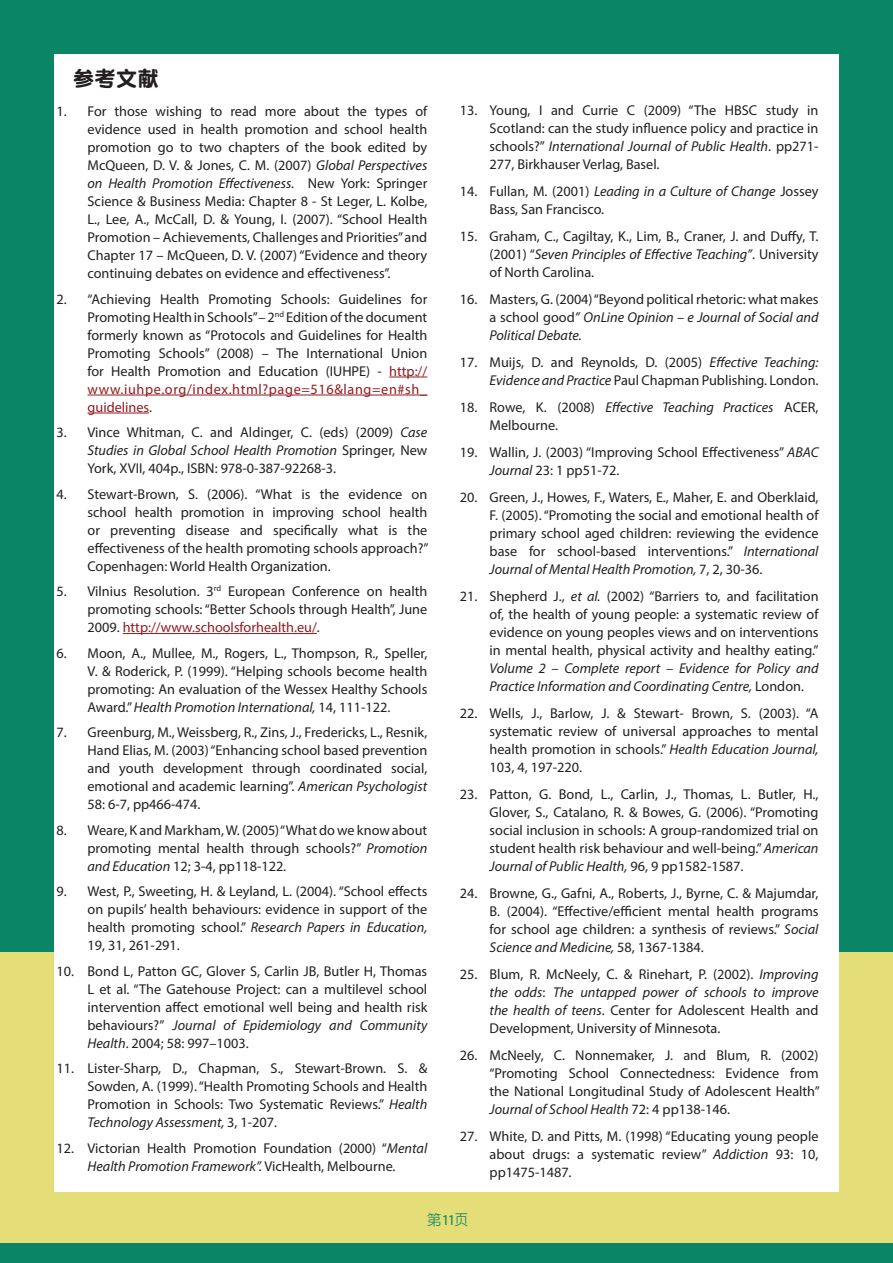
<style>
.page{position:relative;width:893px;height:1263px;background:#fff}
.page>*{position:absolute;margin:0;border:0;box-sizing:border-box;transform-origin:0 0}
.t1{font:21px "DFP Yuan W9";color:#231f20}
.t2{font:15px "DFP Yuan W3";color:#0a8666}
.t3{font:14.25px/18px "Myriad Pro";color:#231f20;text-align:justify}
.t4{font:italic 14.25px/18px "Myriad Pro";color:#231f20}
.s1{font-style:italic}
.s2{color:#951a1d}
.s3{font-style:normal}
.s4{font-family:"Myriad Pro"}
</style>
<div class="page">
<div style="left:0;top:932px;width:893px;height:331px;background:#e5dd77"></div>
<div style="left:0;top:0;width:893px;height:951px;background:#0a8666"></div>
<div style="left:0;top:1244px;width:893px;height:19px;background:#0a8666"></div>
<div style="left:54px;top:54px;width:785px;height:1138px;background:#fff"></div>
<hr style="left:389px;top:377px;width:38px;height:1px;background:#951a1d">
<hr style="left:88px;top:395px;width:339px;height:1px;background:#951a1d">
<hr style="left:88px;top:413px;width:61px;height:1px;background:#951a1d">
<hr style="left:123px;top:633px;width:194px;height:1px;background:#951a1d">
<h1 class="t1" style="left:73px;top:67px;width:87px">参考文献</h1>
<p class="t3" style="left:88px;top:102px;width:341px;text-indent:-31px">1. For those wishing to read more about the types of evidence used in health promotion and school health promotion go to two chapters of the book edited by McQueen, D. V. &amp; Jones, C. M. (2007) <span class="s1">Global Perspectives on Health Promotion Effectiveness</span>. New York: Springer Science &amp; Business Media: Chapter 8 - St Leger, L. Kolbe, L., Lee, A., McCall, D. &amp; Young, I. (2007). “School Health Promotion – Achievements, Challenges and Priorities” and Chapter 17 – McQueen, D. V. (2007) “Evidence and theory continuing debates on evidence and effectiveness”.</p>
<p class="t3" style="left:88px;top:290px;width:341px;text-indent:-31px">2. “Achieving Health Promoting Schools: Guidelines for Promoting Health in Schools” – 2<sup>nd</sup> Edition of the document formerly known as “Protocols and Guidelines for Health Promoting Schools” (2008) – The International Union for Health Promotion and Education (IUHPE) - <span class="s2">http:// www.iuhpe.org/index.html?page=516&amp;lang=en#sh_ guidelines</span>.</p>
<p class="t3" style="left:88px;top:423px;width:341px;text-indent:-31px">3. Vince Whitman, C. and Aldinger, C. (eds) (2009) <span class="s1">Case Studies in Global School Health Promotion</span> Springer, New York, XVII, 404p., ISBN: 978-0-387-92268-3.</p>
<p class="t3" style="left:88px;top:485px;width:342px;text-indent:-31px">4. Stewart-Brown, S. (2006). “What is the evidence on school health promotion in improving school health or preventing disease and specifically what is the effectiveness of the health promoting schools approach?” Copenhagen: World Health Organization.</p>
<p class="t3" style="left:88px;top:582px;width:341px;text-indent:-31px">5. Vilnius Resolution. 3<sup>rd</sup> European Conference on health promoting schools: “Better Schools through Health”, June 2009. <span class="s2">http://www.schoolsforhealth.eu/</span>.</p>
<p class="t3" style="left:88px;top:644px;width:341px;text-indent:-31px">6. Moon, A., Mullee, M., Rogers, L., Thompson, R., Speller, V. &amp; Roderick, P. (1999). “Helping schools become health promoting: An evaluation of the Wessex Healthy Schools Award.” <span class="s1">Health Promotion International,</span> 14, 111-122.</p>
<p class="t3" style="left:88px;top:723px;width:341px;text-indent:-31px">7. Greenburg, M., Weissberg, R., Zins, J., Fredericks, L., Resnik, Hand Elias, M. (2003) “Enhancing school based prevention and youth development through coordinated social, emotional and academic learning”. <span class="s1">American Psychologist </span>58: 6-7, pp466-474.</p>
<p class="t3" style="left:88px;top:820px;width:341px;text-indent:-31px">8. Weare, K and Markham, W. (2005) “What do we know about promoting mental health through schools?” <span class="s1">Promotion and Education</span> 12; 3-4, pp118-122.</p>
<p class="t3" style="left:88px;top:882px;width:341px;text-indent:-31px">9. West, P., Sweeting, H. &amp; Leyland, L. (2004). “School effects on pupils’ health behaviours: evidence in support of the health promoting school.” <span class="s1">Research Papers in Education, </span>19, 31, 261-291.</p>
<p class="t3" style="left:88px;top:961px;width:341px;text-indent:-31px">10. Bond L, Patton GC, Glover S, Carlin JB, Butler H, Thomas L et al. “The Gatehouse Project: can a multilevel school intervention affect emotional well being and health risk behaviours?” <span class="s1">Journal of Epidemiology and Community Health</span>. 2004; 58: 997–1003.</p>
<p class="t3" style="left:88px;top:1059px;width:341px;text-indent:-31px">11. Lister-Sharp, D., Chapman, S., Stewart-Brown. S. &amp; Sowden, A. (1999). “Health Promoting Schools and Health Promotion in Schools: Two Systematic Reviews.” <span class="s1">Health Technology Assessment,</span> 3, 1-207.</p>
<p class="t3" style="left:56px;top:1138px;width:372px;text-align:center">12. Victorian Health Promotion Foundation (2000) “<span class="s1">Mental<br>Health Promotion Framework”.</span> VicHealth, Melbourne.</p>
<p class="t3" style="left:490px;top:101px;width:330px;text-indent:-30px">13. Young, I and Currie C (2009) “The HBSC study in Scotland: can the study influence policy and practice in schools?” <span class="s1">International Journal of Public Health</span>. pp271- 277, Birkhauser Verlag, Basel.</p>
<p class="t3" style="left:490px;top:182px;width:330px;text-indent:-30px">14. Fullan, M. (2001) <span class="s1">Leading in a Culture of Change</span> Jossey<br>Bass, San Francisco.</p>
<p class="t3" style="left:490px;top:227px;width:330px;text-indent:-30px">15. Graham, C., Cagiltay, K., Lim, B., Craner, J. and Duffy, T. (2001) “<span class="s1">Seven Principles of Effective Teaching”</span>. University of North Carolina.</p>
<p class="t3" style="left:490px;top:290px;width:330px;text-indent:-30px">16. Masters, G. (2004) “Beyond political rhetoric: what makes a school good<span class="s1">” OnLine Opinion – e Journal of Social and Political Debate.</span></p>
<p class="t3" style="left:460px;top:353px;width:360px;text-align:right">17. Muijs, D. and Reynolds, D. (2005) <span class="s1">Effective Teaching:<br>Evidence and Practice</span> Paul Chapman Publishing. London.</p>
<p class="t3" style="left:490px;top:398px;width:330px;text-indent:-30px">18. Rowe, K. (2008) <span class="s1">Effective Teaching Practices</span> ACER,<br>Melbourne.</p>
<p class="t3" style="left:490px;top:443px;width:330px;text-indent:-30px">19. Wallin, J. (2003) “Improving School Effectiveness” <span class="s1">ABAC<br>Journal</span> 23: 1 pp51-72.</p>
<p class="t3" style="left:490px;top:488px;width:330px;text-indent:-30px">20. Green, J., Howes, F., Waters, E., Maher, E. and Oberklaid, F. (2005). “Promoting the social and emotional health of primary school aged children: reviewing the evidence base for school-based interventions.” <span class="s1">International Journal of Mental Health Promotion,</span> 7, 2, 30-36.</p>
<p class="t3" style="left:490px;top:587px;width:330px;text-indent:-30px">21. Shepherd J., <span class="s1">et al.</span> (2002) “Barriers to, and facilitation of, the health of young people: a systematic review of evidence on young peoples views and on interventions in mental health, physical activity and healthy eating.”</p>
<p class="t4" style="left:490px;top:659px;width:330px">Volume 2 – Complete report – Evidence for Policy and<br>Practice Information and Coordinating Centre, <span class="s3">London.</span></p>
<p class="t3" style="left:490px;top:704px;width:330px;text-indent:-30px">22. Wells, J., Barlow, J. &amp; Stewart- Brown, S. (2003). “A systematic review of universal approaches to mental health promotion in schools.” <span class="s1">Health Education Journal, </span>103, 4, 197-220.</p>
<p class="t3" style="left:490px;top:785px;width:330px;text-indent:-30px">23. Patton, G. Bond, L., Carlin, J., Thomas, L. Butler, H., Glover, S., Catalano, R. &amp; Bowes, G. (2006). “Promoting social inclusion in schools: A group-randomized trial on student health risk behaviour and well-being.” <span class="s1">American Journal of Public Health,</span> 96, 9 pp1582-1587.</p>
<p class="t3" style="left:490px;top:884px;width:330px;text-indent:-30px">24. Browne, G., Gafni, A., Roberts, J., Byrne, C. &amp; Majumdar, B. (2004). “Effective/efficient mental health programs for school age children: a synthesis of reviews.” <span class="s1">Social Science and Medicine,</span> 58, 1367-1384.</p>
<p class="t3" style="left:490px;top:965px;width:330px;text-indent:-30px">25. Blum, R. McNeely, C. &amp; Rinehart, P. (2002). <span class="s1">Improving the odds</span>: <span class="s1">The untapped power of schools to improve the health of teens</span>. Center for Adolescent Health and Development, University of Minnesota.</p>
<p class="t3" style="left:490px;top:1046px;width:332px;text-indent:-30px">26. McNeely, C. Nonnemaker, J. and Blum, R. (2002) “Promoting School Connectedness: Evidence from the National Longitudinal Study of Adolescent Health” <span class="s1">Journal of School Health</span> 72: 4 pp138-146.</p>
<p class="t3" style="left:490px;top:1127px;width:330px;text-indent:-30px">27. White, D. and Pitts, M. (1998) “Educating young people about drugs: a systematic review” <span class="s1">Addiction</span> 93: 10, pp1475-1487.</p>
<p class="t2" style="left:427px;top:1212px;width:44px">第<span class="s4">11</span>页</p>
</div>
